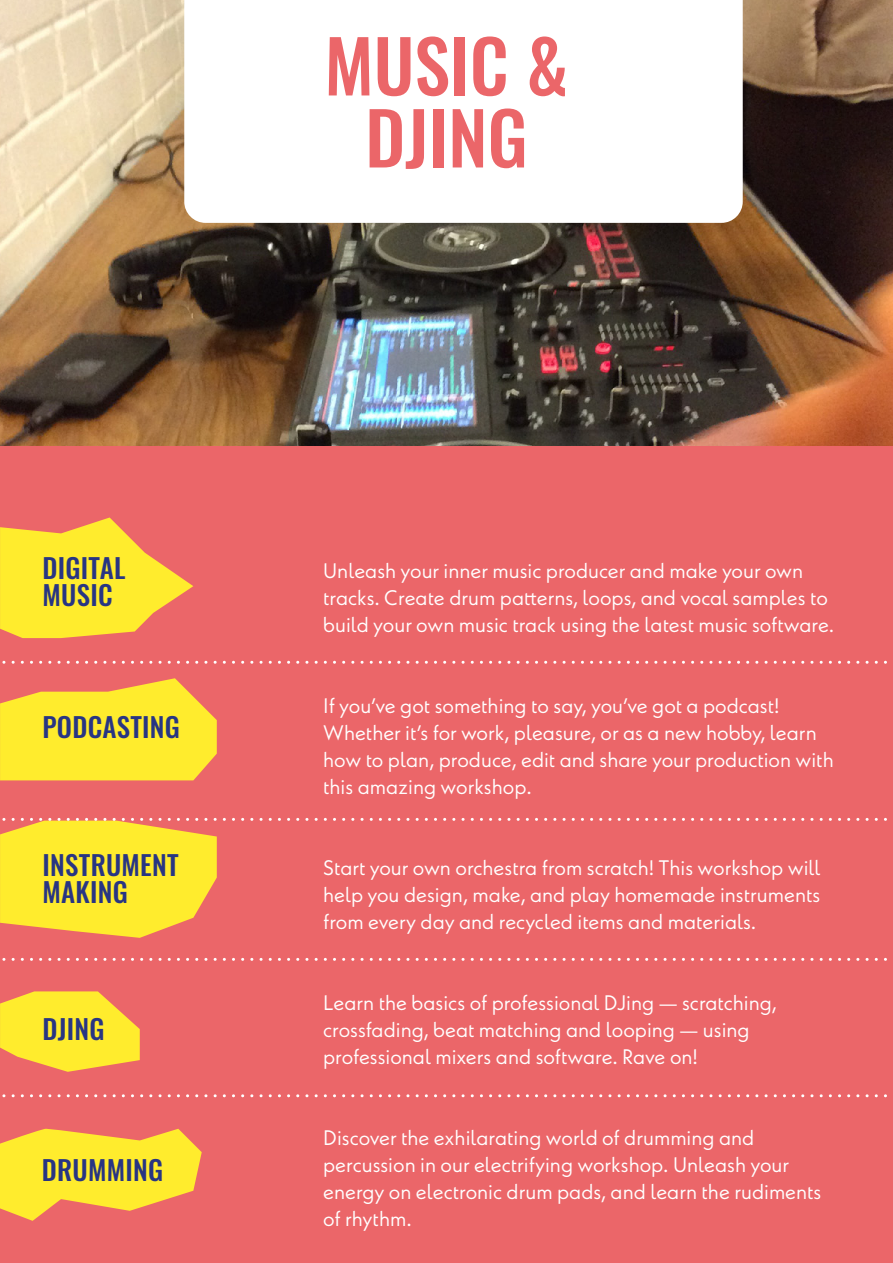
<style>
.page{position:relative;width:893px;height:1263px;background:#eb6669}
.page>*{position:absolute;margin:0;border:0;box-sizing:border-box;transform-origin:0 0}
.t1{font:500 72px/72px "Oswald";color:#eb6669;text-align:center}
.t2{font:500 27px/27px "Oswald";letter-spacing:.01em;color:#283583}
.t3{font:21px/27px "Neue Kabel";color:#fff}
</style>
<div class="page">
<svg style="left:0;top:517px;width:193px;height:121px"></svg>
<svg style="left:0;top:678px;width:217px;height:102px;background:#fbd736"></svg>
<svg style="left:0;top:991px;width:140px;height:81px"></svg>
<svg style="left:0;top:1129px;width:202px;height:92px"></svg>
<svg style="left:2px;top:661px;width:885px;height:3px"></svg>
<svg style="left:0;top:818px;width:887px;height:120px"></svg>
<svg style="left:2px;top:958px;width:885px;height:3px"></svg>
<svg style="left:2px;top:1094px;width:885px;height:3px"></svg>
<img style="left:0;top:0;width:893px;height:446px">
<div style="left:184px;top:0;width:559px;height:223px;background:#fff"></div>
<h1 class="t1" style="left:324px;top:35px;width:245px">MUSIC &amp;<br>DJING</h1>
<p class="t2" style="left:43px;top:556px;width:85px">DIGITAL<br>MUSIC</p>
<p class="t2" style="left:42px;top:715px;width:139px">PODCASTING</p>
<p class="t2" style="left:43px;top:853px;width:138px">INSTRUMENT<br>MAKING</p>
<p class="t2" style="left:43px;top:1017px;width:64px">DJING</p>
<p class="t2" style="left:42px;top:1158px;width:123px">DRUMMING</p>
<p class="t3" style="left:323px;top:557px;width:513px">Unleash your inner music producer and make your own tracks. Create drum patterns, loops, and vocal samples to build your own music track using the latest music software.</p>
<p class="t3" style="left:323px;top:692px;width:512px">If you’ve got something to say, you’ve got a podcast!<br>Whether it’s for work, pleasure, or as a new hobby, learn how to plan, produce, edit and share your production with this amazing workshop.</p>
<p class="t3" style="left:323px;top:854px;width:499px;text-align:justify">Start your own orchestra from scratch! This workshop will help you design, make, and play homemade instruments from every day and recycled items and materials.</p>
<p class="t3" style="left:323px;top:989px;width:455px">Learn the basics of professional DJing — scratching, crossfading, beat matching and looping — using professional mixers and software. Rave on!</p>
<p class="t3" style="left:323px;top:1124px;width:500px">Discover the exhilarating world of drumming and percussion in our electrifying workshop. Unleash your energy on electronic drum pads, and learn the rudiments of rhythm.</p>
</div>
